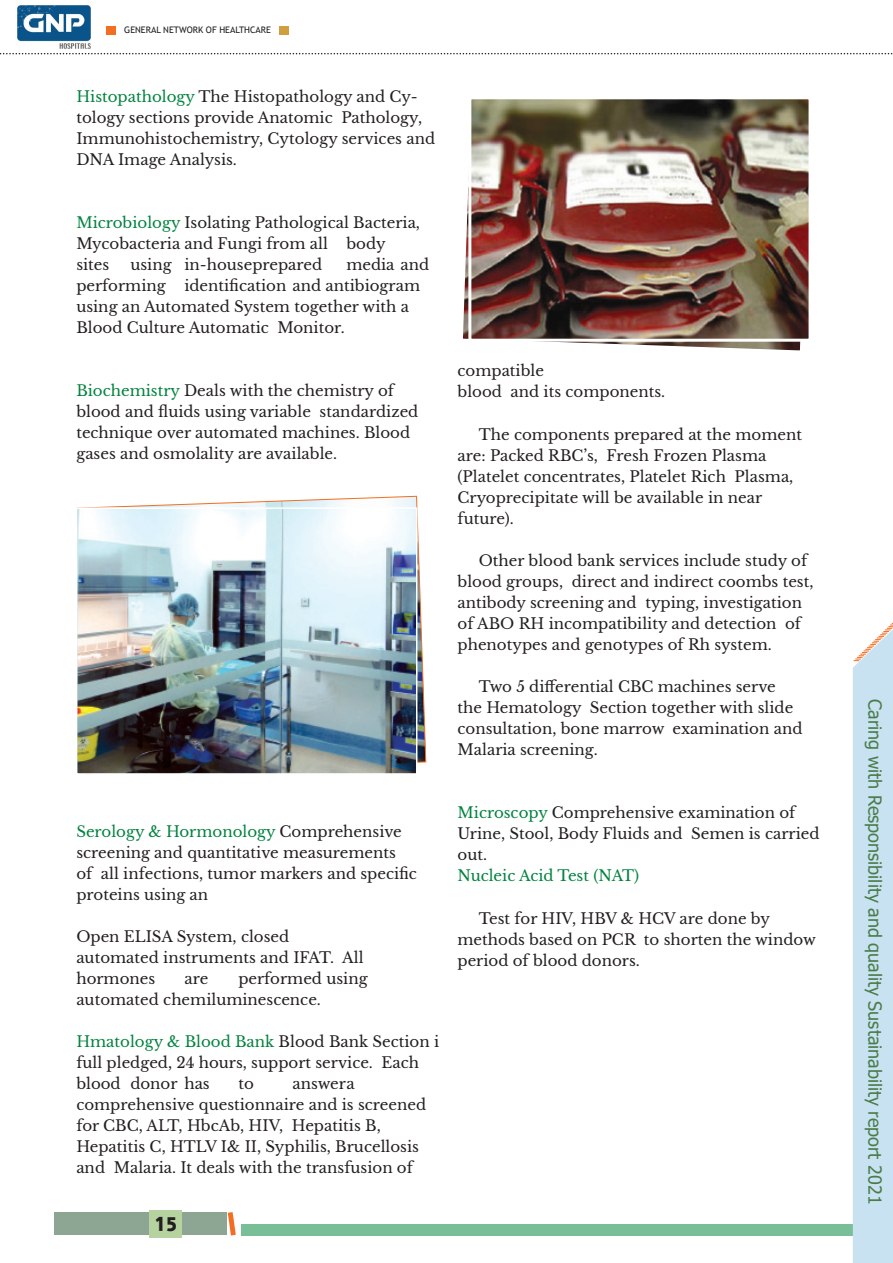
<style>
.page{position:relative;width:893px;height:1263px;background:#fff}
.page>*{position:absolute;margin:0;border:0;box-sizing:border-box;transform-origin:0 0}
.t1{font:22.5px "Hacen Tehran";color:#231f20}
.t2{font:18px "Tahoma";color:#4a7d4a}
.t3{font:15px/21px "Libre Baskerville";color:#231f20}
.t4{font:15px "Libre Baskerville";color:#00833e}
.t5{font:9px "Trebuchet MS";color:#231f20}
.s1{color:#00833e}
</style>
<div class="page">
<div style="left:241px;top:1224px;width:652px;height:11px;background:#78be97"></div>
<div style="left:54px;top:1212px;width:172px;height:23px;background:#8da593"></div>
<svg style="left:228px;top:1212px;width:8px;height:23px"></svg>
<div style="left:150px;top:1210px;width:32px;height:28px;background:#b6d39f"></div>
<div style="left:853px;top:623px;width:40px;height:640px;background:#c9e2f2"></div>
<svg style="left:0;top:53px;width:893px;height:1px"></svg>
<div style="left:106px;top:27px;width:10px;height:8px;background:#f36e21"></div>
<div style="left:280px;top:27px;width:9px;height:8px;background:#cf9f3d"></div>
<img style="left:17px;top:5px;width:74px;height:44px">
<svg style="left:463px;top:195px;width:338px;height:156px"></svg>
<img style="left:97px;top:496px;width:329px;height:267px">
<img style="left:472px;top:100px;width:336px;height:238px">
<div style="left:468px;top:96px;width:344px;height:246px;border:3px solid #fff"></div>
<img style="left:79px;top:510px;width:335px;height:262px">
<div style="left:76px;top:507px;width:341px;height:268px;border:2px solid #fff"></div>
<p class="t5" style="left:124px;top:24px;width:148px">GENERAL NETWORK OF HEALTHCARE</p>
<p class="t3" style="left:76px;top:86px;width:360px"><span class="s1">Histopathology</span> The Histopathology and Cy&shy;tology sections provide Anatomic Pathology, Immunohistochemistry, Cytology services and DNA Image Analysis.</p>
<p class="t3" style="left:76px;top:212px;width:345px"><span class="s1">Microbiology</span> Isolating Pathological Bacteria,<br>Mycobacteria and Fungi from all body sites</p>
<p class="t3" style="left:76px;top:254px;width:354px;text-indent:270px">media and performing identification and antibiogram using an Automated System together with a<br>Blood Culture Automatic Monitor.</p>
<p class="t3" style="left:130px;top:254px;width:193px">using in-houseprepared</p>
<p class="t3" style="left:76px;top:380px;width:344px"><span class="s1">Biochemistry</span> Deals with the chemistry of blood and fluids using variable standardized technique over automated machines. Blood gases and osmolality are available.</p>
<p class="t3" style="left:457px;top:360px;width:209px">compatible<br>blood and its components.</p>
<p class="t3" style="left:457px;top:424px;width:346px;text-indent:21px">The components prepared at the moment are: Packed RBC’s, Fresh Frozen Plasma (Platelet concentrates, Platelet Rich Plasma, Cryoprecipitate will be available in near future).</p>
<p class="t3" style="left:457px;top:550px;width:357px;text-indent:21px">Other blood bank services include study of blood groups, direct and indirect coombs test, antibody screening and typing, investigation of ABO RH incompatibility and detection of phenotypes and genotypes of Rh system.</p>
<p class="t3" style="left:457px;top:676px;width:346px;text-indent:21px">Two 5 differential CBC machines serve the Hematology Section together with slide consultation, bone marrow examination and Malaria screening.</p>
<p class="t3" style="left:76px;top:821px;width:342px"><span class="s1">Serology &amp; Hormonology</span> Comprehensive screening and quantitative measurements<br>of all infections, tumor markers and specific proteins using an</p>
<p class="t3" style="left:76px;top:926px;width:289px">Open ELISA System, closed automated instruments and IFAT. All hormones</p>
<p class="t3" style="left:76px;top:968px;width:293px;text-indent:162px">performed using automated chemiluminescence.</p>
<p class="t3" style="left:76px;top:1031px;width:364px"><span class="s1">Hmatology &amp; Blood Bank</span> Blood Bank Section i full pledged, 24 hours, support service. Each blood donor has</p>
<p class="t3" style="left:184px;top:968px;width:25px">are</p>
<p class="t3" style="left:238px;top:1073px;width:17px">to</p>
<p class="t3" style="left:76px;top:1073px;width:351px;text-indent:216px">answera comprehensive questionnaire and is screened for CBC, ALT, HbcAb, HIV, Hepatitis B, Hepatitis C, HTLV I&amp; II, Syphilis, Brucellosis and Malaria. It deals with the transfusion of</p>
<h1 class="t1" style="left:155px;top:1208px;width:24px">15</h1>
<p class="t3" style="left:457px;top:802px;width:364px"><span class="s1">Microscopy</span> Comprehensive examination of<br>Urine, Stool, Body Fluids and Semen is carried out.</p>
<p class="t4" style="left:457px;top:867px;width:183px">Nucleic Acid Test (NAT)</p>
<p class="t3" style="left:457px;top:908px;width:360px;text-indent:21px">Test for HIV, HBV &amp; HCV are done by methods based on PCR to shorten the window period of blood donors.</p>
<p class="t2" style="left:887px;top:699px;width:506px;rotate:90deg">Caring with Responsibility and quality Sustainability report 2021</p>
</div>
